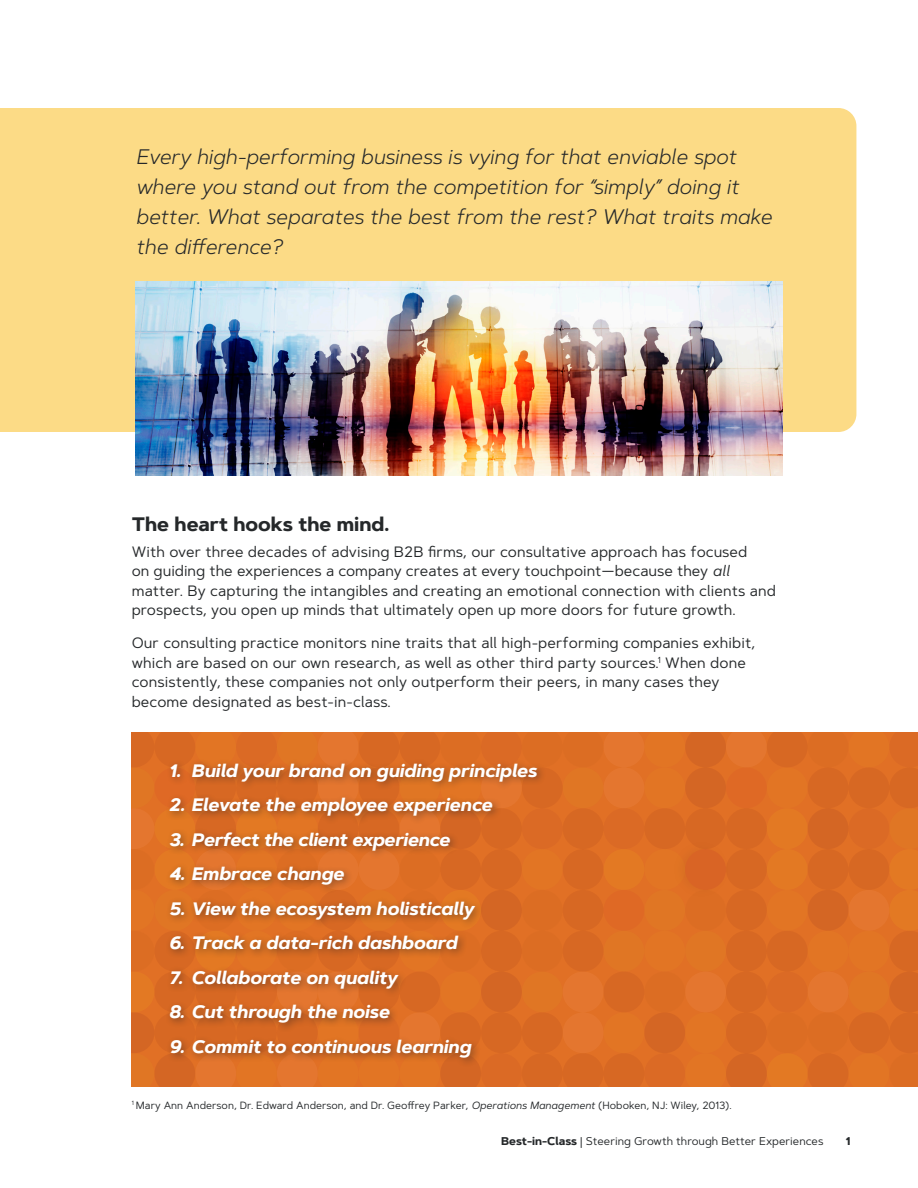
<style>
.page{position:relative;width:918px;height:1188px;background:#fff}
.page>*{position:absolute;margin:0;border:0;box-sizing:border-box;transform-origin:0 0}
.t1{font:italic 300 21px/30px "Artegra Sans";color:#25282a}
.t2{font:700 19.5px "Artegra Sans";color:#25282a}
.t3{font:italic 700 18px "Artegra Sans";color:#fff}
.t4{font:15px/19.5px "Artegra Sans";letter-spacing:.005em;color:#25282a}
.t5{font:11.25px "Artegra Sans";color:#25282a}
.t6{font:700 11.25px "Artegra Sans";color:#25282a}
.t7{font:10.5px "Artegra Sans";color:#25282a}
.s1{font-style:italic}
.s2{font-weight:700}
</style>
<div class="page">
<svg style="left:132px;top:733px;width:786px;height:354px"></svg>
<img style="left:671px;top:840px;width:60px;height:59px">
<div style="left:685px;top:849px;width:41px;height:41px;background:#d96425;border-radius:50%"></div>
<div style="left:0;top:108px;width:856px;height:324px;background:#fcdb86"></div>
<div style="left:165px;top:759px;width:382px;height:309px;background:#231f20;opacity:.49"></div>
<img style="left:136px;top:282px;width:646px;height:193px">
<h1 class="t1" style="left:136px;top:144px;width:638px">Every high-performing business is vying for that enviable spot where you stand out from the competition for “simply” doing it better. What separates the best from the rest? What traits make the difference?</h1>
<h2 class="t2" style="left:132px;top:516px;width:259px">The heart hooks the mind.</h2>
<p class="t4" style="left:132px;top:543px;width:646px">With over three decades of advising B2B firms, our consultative approach has focused<br>on guiding the experiences a company creates at every touchpoint—because they <span class="s1">all </span>matter. By capturing the intangibles and creating an emotional connection with clients and prospects, you open up minds that ultimately open up more doors for future growth.</p>
<p class="t4" style="left:132px;top:635px;width:625px">Our consulting practice monitors nine traits that all high-performing companies exhibit, which are based on our own research, as well as other third party sources.<sup>1</sup> When done consistently, these companies not only outperform their peers, in many cases they become designated as best-in-class.</p>
<p class="t3" style="left:169px;top:763px;width:369px">1. Build your brand on guiding principles</p>
<p class="t3" style="left:169px;top:797px;width:325px">2. Elevate the employee experience</p>
<p class="t3" style="left:169px;top:832px;width:282px">3. Perfect the client experience</p>
<p class="t3" style="left:169px;top:866px;width:177px">4. Embrace change</p>
<p class="t3" style="left:169px;top:901px;width:306px">5. View the ecosystem holistically</p>
<p class="t3" style="left:169px;top:935px;width:290px">6. Track a data-rich dashboard</p>
<p class="t3" style="left:169px;top:970px;width:230px">7. Collaborate on quality</p>
<p class="t3" style="left:169px;top:1004px;width:222px">8. Cut through the noise</p>
<p class="t3" style="left:169px;top:1039px;width:304px">9. Commit to continuous learning</p>
<p class="t7" style="left:132px;top:1101px;width:601px"><sup>1</sup> Mary Ann Anderson, Dr. Edward Anderson, and Dr. Geoffrey Parker, <span class="s1">Operations Management</span> (Hoboken, NJ: Wiley, 2013).</p>
<p class="t5" style="left:501px;top:1137px;width:324px"><span class="s2">Best-in-Class</span> | Steering Growth through Better Experiences</p>
<p class="t6" style="left:846px;top:1137px;width:6px">1</p>
</div>
